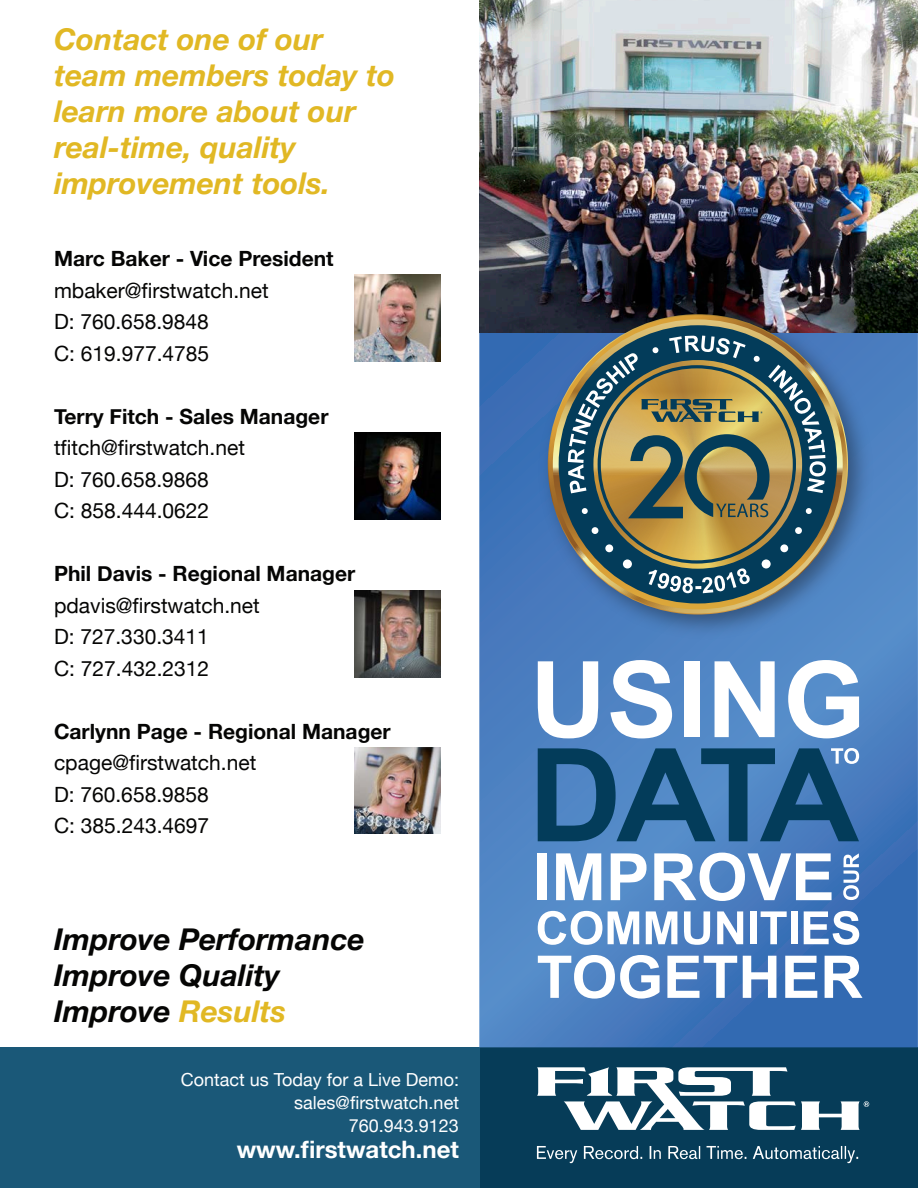
<style>
.page{position:relative;width:918px;height:1188px;background:#fff}
.page>*{position:absolute;margin:0;border:0;box-sizing:border-box;transform-origin:0 0}
.t1{font:italic 700 30px/36px "Helvetica Neue";color:#e1b824}
.t2{font:italic 700 30px/36px "Helvetica Neue";color:#050504}
.t3{font:700 24px "Helvetica Neue";color:#fff}
.t4{font:21px/31.5px "Helvetica Neue";color:#050504}
.t5{font:18px/23.1px "Helvetica Neue";color:#fff;text-align:right}
.s1{font-weight:700}
.s2{color:#e1b824}
</style>
<div class="page">
<div style="left:479px;top:1047px;width:439px;height:141px;background:#063c58"></div>
<div style="left:0;top:1047px;width:479px;height:141px;background:#1a5878"></div>
<svg style="left:479px;top:332px;width:439px;height:715px"></svg>
<img style="left:479px;top:0;width:439px;height:332px">
<img style="left:532px;top:299px;width:348px;height:347px">
<img style="left:549px;top:315px;width:298px;height:299px">
<img style="left:559px;top:325px;width:278px;height:278px">
<svg style="left:538px;top:661px;width:60px;height:77px"></svg>
<svg style="left:610px;top:660px;width:62px;height:78px"></svg>
<div style="left:684px;top:661px;width:16px;height:76px;background:#fff"></div>
<svg style="left:715px;top:661px;width:60px;height:76px"></svg>
<svg style="left:788px;top:660px;width:71px;height:78px"></svg>
<div style="left:538px;top:853px;width:9px;height:47px;background:#fff"></div>
<svg style="left:556px;top:853px;width:45px;height:47px"></svg>
<svg style="left:611px;top:853px;width:36px;height:47px"></svg>
<svg style="left:654px;top:853px;width:178px;height:48px"></svg>
<svg style="left:538px;top:748px;width:321px;height:93px"></svg>
<svg style="left:538px;top:911px;width:64px;height:34px"></svg>
<svg style="left:608px;top:911px;width:31px;height:33px"></svg>
<svg style="left:646px;top:911px;width:31px;height:33px"></svg>
<svg style="left:684px;top:911px;width:26px;height:34px"></svg>
<svg style="left:717px;top:911px;width:26px;height:33px"></svg>
<div style="left:750px;top:911px;width:7px;height:33px;background:#fff"></div>
<svg style="left:761px;top:911px;width:26px;height:33px"></svg>
<div style="left:791px;top:911px;width:6px;height:33px;background:#fff"></div>
<svg style="left:804px;top:911px;width:55px;height:34px"></svg>
<svg style="left:538px;top:955px;width:122px;height:44px"></svg>
<svg style="left:667px;top:956px;width:70px;height:42px"></svg>
<svg style="left:743px;top:956px;width:33px;height:42px"></svg>
<svg style="left:785px;top:956px;width:32px;height:42px"></svg>
<svg style="left:825px;top:956px;width:38px;height:42px"></svg>
<svg style="left:843px;top:853px;width:16px;height:47px"></svg>
<svg style="left:564px;top:331px;width:268px;height:267px"></svg>
<div style="left:795px;top:527px;width:7px;height:7px;background:#fff;border-radius:50%"></div>
<div style="left:780px;top:544px;width:8px;height:8px;background:#fff;border-radius:50%"></div>
<div style="left:762px;top:559px;width:9px;height:10px;background:#fff;border-radius:50%"></div>
<svg style="left:537px;top:1146px;width:321px;height:17px"></svg>
<svg style="left:537px;top:1067px;width:332px;height:63px"></svg>
<img style="left:354px;top:747px;width:87px;height:86px">
<img style="left:354px;top:275px;width:87px;height:86px">
<img style="left:354px;top:433px;width:87px;height:86px">
<img style="left:354px;top:591px;width:87px;height:86px">
<p class="t1" style="left:54px;top:22px;width:343px">Contact one of our team members today to learn more about our real-time, quality improvement tools.</p>
<p class="t4" style="left:54px;top:244px;width:281px"><span class="s1">Marc Baker - Vice President </span>mbaker@firstwatch.net<br>D: 760.658.9848<br>C: 619.977.4785</p>
<p class="t4" style="left:54px;top:402px;width:276px"><span class="s1">Terry Fitch - Sales Manager </span>tfitch@firstwatch.net<br>D: 760.658.9868<br>C: 858.444.0622</p>
<p class="t4" style="left:54px;top:559px;width:303px"><span class="s1">Phil Davis - Regional Manager </span>pdavis@firstwatch.net<br>D: 727.330.3411<br>C: 727.432.2312</p>
<p class="t4" style="left:54px;top:717px;width:338px"><span class="s1">Carlynn Page - Regional Manager </span>cpage@firstwatch.net<br>D: 760.658.9858<br>C: 385.243.4697</p>
<p class="t2" style="left:54px;top:922px;width:312px">Improve Performance<br>Improve Quality<br>Improve <span class="s2">Results</span></p>
<p class="t5" style="left:181px;top:1069px;width:280px">Contact us Today for a Live Demo: sales@firstwatch.net<br>760.943.9123</p>
<p class="t3" style="left:237px;top:1130px;width:224px">www.firstwatch.net</p>
</div>
